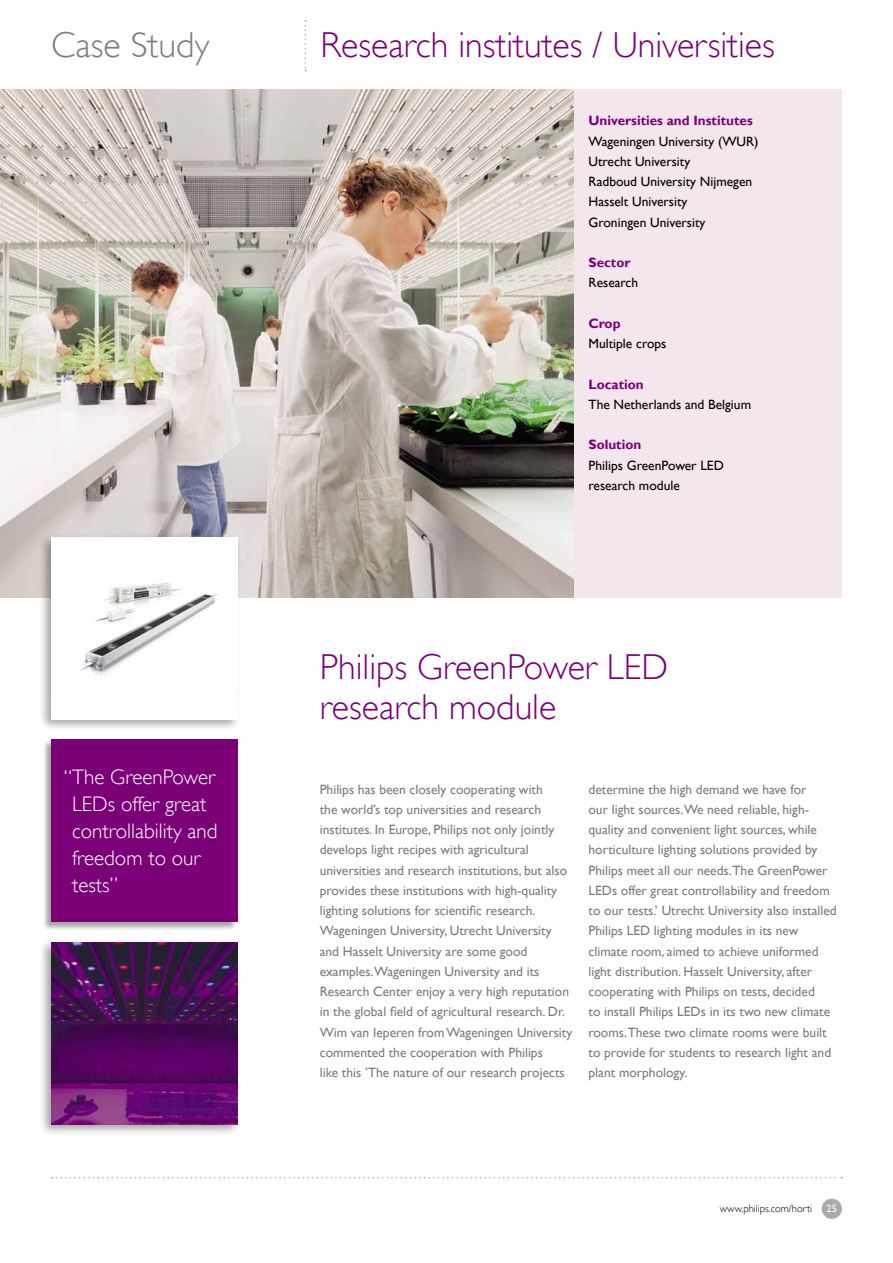
<style>
.page{position:relative;width:893px;height:1263px;background:#fff}
.page>*{position:absolute;margin:0;border:0;box-sizing:border-box;transform-origin:0 0}
.t1{font:36px/40.5px "Gill Sans Alt One WGL Light";color:#7b0078}
.t2{font:36px "Gill Sans Alt One WGL Light";color:#7c7c7c}
.t3{font:21px/27px "Gill Sans Alt One WGL Light";color:#fff}
.t4{font:13.5px/20.2px "Gill Sans Alt One WGL";color:#7c7c7c}
.t5{font:13.5px/20.2px "Gill Sans Alt One WGL";color:#000}
.t6{font:700 13.5px "Gill Sans Alt One WGL";color:#7b0078}
.t7{font:10.5px "Gill Sans Alt One WGL Light";color:#000}
.t8{font:10.5px "Gill Sans Alt One WGL";color:#fff}
</style>
<div class="page">
<div style="left:822px;top:1199px;width:20px;height:20px;background:#aaa;border-radius:50%"></div>
<svg style="left:52px;top:1177px;width:790px;height:1px"></svg>
<div style="left:573px;top:89px;width:269px;height:509px;background:#f3e6ed"></div>
<img style="left:0;top:89px;width:573px;height:509px">
<div style="left:39px;top:533px;width:202px;height:199px;background:#000;opacity:.35"></div>
<div style="left:51px;top:537px;width:186px;height:182px;background:#fff"></div>
<img style="left:79px;top:582px;width:140px;height:94px">
<div style="left:39px;top:938px;width:202px;height:199px;background:#000;opacity:.35"></div>
<img style="left:51px;top:942px;width:186px;height:182px">
<svg style="left:304px;top:20px;width:2px;height:51px"></svg>
<div style="left:42px;top:739px;width:196px;height:192px;background:#000;opacity:.35"></div>
<div style="left:51px;top:740px;width:186px;height:182px;background:#7b0078"></div>
<h1 class="t2" style="left:51px;top:21px;width:160px">Case Study</h1>
<h2 class="t3" style="left:72px;top:763px;width:147px;text-indent:-8px">“The GreenPower<br>LEDs offer great controllability and freedom to our tests”</h2>
<h1 class="t1" style="left:320px;top:25px;width:456px">Research institutes / Universities</h1>
<p class="t6" style="left:588px;top:111px;width:166px">Universities and Institutes</p>
<p class="t5" style="left:588px;top:131px;width:171px">Wageningen University (WUR)<br>Utrecht University<br>Radboud University Nijmegen<br>Hasselt University<br>Groningen University</p>
<p class="t6" style="left:588px;top:253px;width:43px">Sector</p>
<p class="t5" style="left:588px;top:272px;width:51px">Research</p>
<p class="t6" style="left:588px;top:314px;width:34px">Crop</p>
<p class="t5" style="left:588px;top:333px;width:79px">Multiple crops</p>
<p class="t6" style="left:588px;top:375px;width:57px">Location</p>
<p class="t5" style="left:588px;top:394px;width:164px">The Netherlands and Belgium</p>
<p class="t6" style="left:588px;top:435px;width:54px">Solution</p>
<p class="t5" style="left:588px;top:455px;width:137px">Philips GreenPower LED research module</p>
<h1 class="t1" style="left:320px;top:647px;width:350px">Philips GreenPower LED research module</h1>
<p class="t4" style="left:320px;top:779px;width:254px">Philips has been closely cooperating with<br>the world’s top universities and research institutes. In Europe, Philips not only jointly develops light recipes with agricultural universities and research institutions, but also provides these institutions with high-quality lighting solutions for scientific research.<br>Wageningen University, Utrecht University and Hasselt University are some good examples.Wageningen University and its Research Center enjoy a very high reputation in the global field of agricultural research. Dr.<br>Wim van Ieperen from Wageningen University commented the cooperation with Philips<br>like this ’The nature of our research projects</p>
<p class="t4" style="left:588px;top:779px;width:250px">determine the high demand we have for<br>our light sources.We need reliable, high&shy;quality and convenient light sources, while horticulture lighting solutions provided by Philips meet all our needs.The GreenPower LEDs offer great controllability and freedom to our tests.’ Utrecht University also installed Philips LED lighting modules in its new climate room, aimed to achieve uniformed light distribution. Hasselt University, after cooperating with Philips on tests, decided<br>to install Philips LEDs in its two new climate rooms.These two climate rooms were built to provide for students to research light and plant morphology.</p>
<p class="t7" style="left:720px;top:1202px;width:94px">www.philips.com/horti</p>
<p class="t8" style="left:826px;top:1201px;width:12px">25</p>
</div>
